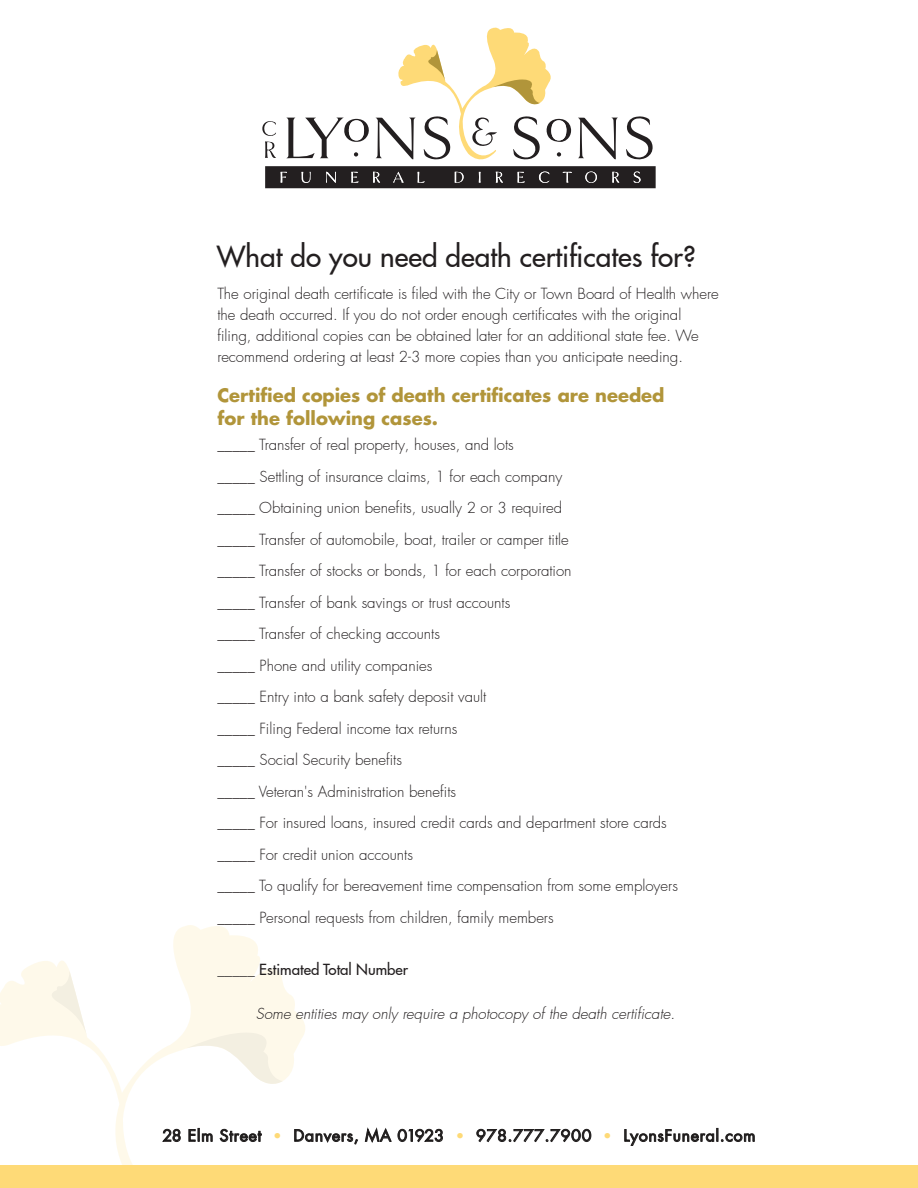
<style>
.page{position:relative;width:918px;height:1188px;background:#fff}
.page>*{position:absolute;margin:0;border:0;box-sizing:border-box;transform-origin:0 0}
.t1{font:500 28.5px "Futura LT Pro";color:#231f20}
.t2{font:700 18px/22.5px "Futura LT Pro";color:#b1953a}
.t3{font:15.6px "Futura LT Pro";letter-spacing:.04em;color:#050504}
.t4{font:300 15px/31.5px "Futura LT Pro";color:#231f20}
.t5{font:italic 300 15px "Futura LT Pro";color:#231f20}
.t6{font:500 15px "Futura LT Pro";color:#231f20}
.s1{font-size:14.25px;color:#feda77}
</style>
<div class="page">
<svg style="left:262px;top:27px;width:394px;height:161px"></svg>
<svg style="left:305px;top:1133px;width:53px;height:11px"></svg>
<svg style="left:365px;top:1128px;width:26px;height:14px"></svg>
<svg style="left:398px;top:1129px;width:45px;height:13px"></svg>
<svg style="left:477px;top:1129px;width:114px;height:13px"></svg>
<svg style="left:625px;top:1128px;width:130px;height:18px"></svg>
<div style="left:0;top:1165px;width:918px;height:23px;background:#feda77"></div>
<svg style="left:0;top:925px;width:305px;height:240px"></svg>
<svg style="left:45px;top:971px;width:42px;height:65px"></svg>
<svg style="left:186px;top:1031px;width:97px;height:60px"></svg>
<h1 class="t1" style="left:217px;top:235px;width:480px">What do you need death certificates for?</h1>
<p class="t4" style="left:217px;top:283px;width:503px;line-height:21px">The original death certificate is filed with the City or Town Board of Health where the death occurred. If you do not order enough certificates with the original filing, additional copies can be obtained later for an additional state fee. We recommend ordering at least 2-3 more copies than you anticipate needing.</p>
<p class="t2" style="left:217px;top:384px;width:449px">Certified copies of death certificates are needed for the following cases.</p>
<p class="t4" style="left:217px;top:429px;width:462px">_____ Transfer of real property, houses, and lots<br>_____ Settling of insurance claims, 1 for each company<br>_____ Obtaining union benefits, usually 2 or 3 required<br>_____ Transfer of automobile, boat, trailer or camper title<br>_____ Transfer of stocks or bonds, 1 for each corporation<br>_____ Transfer of bank savings or trust accounts<br>_____ Transfer of checking accounts<br>_____ Phone and utility companies<br>_____ Entry into a bank safety deposit vault<br>_____ Filing Federal income tax returns<br>_____ Social Security benefits<br>_____ Veteran's Administration benefits<br>_____ For insured loans, insured credit cards and department store cards _____ For credit union accounts<br>_____ To qualify for bereavement time compensation from some employers _____ Personal requests from children, family members</p>
<p class="t6" style="left:217px;top:958px;width:192px">_____ Estimated Total Number</p>
<p class="t5" style="left:256px;top:1004px;width:421px">Some entities may only require a photocopy of the death certificate.</p>
<p class="t3" style="left:162px;top:1125px;width:595px">28 Elm Street <span class="s1">•</span> Danvers, MA 01923 <span class="s1">•</span> 978.777.7900 <span class="s1">•</span> LyonsFuneral.com</p>
</div>
